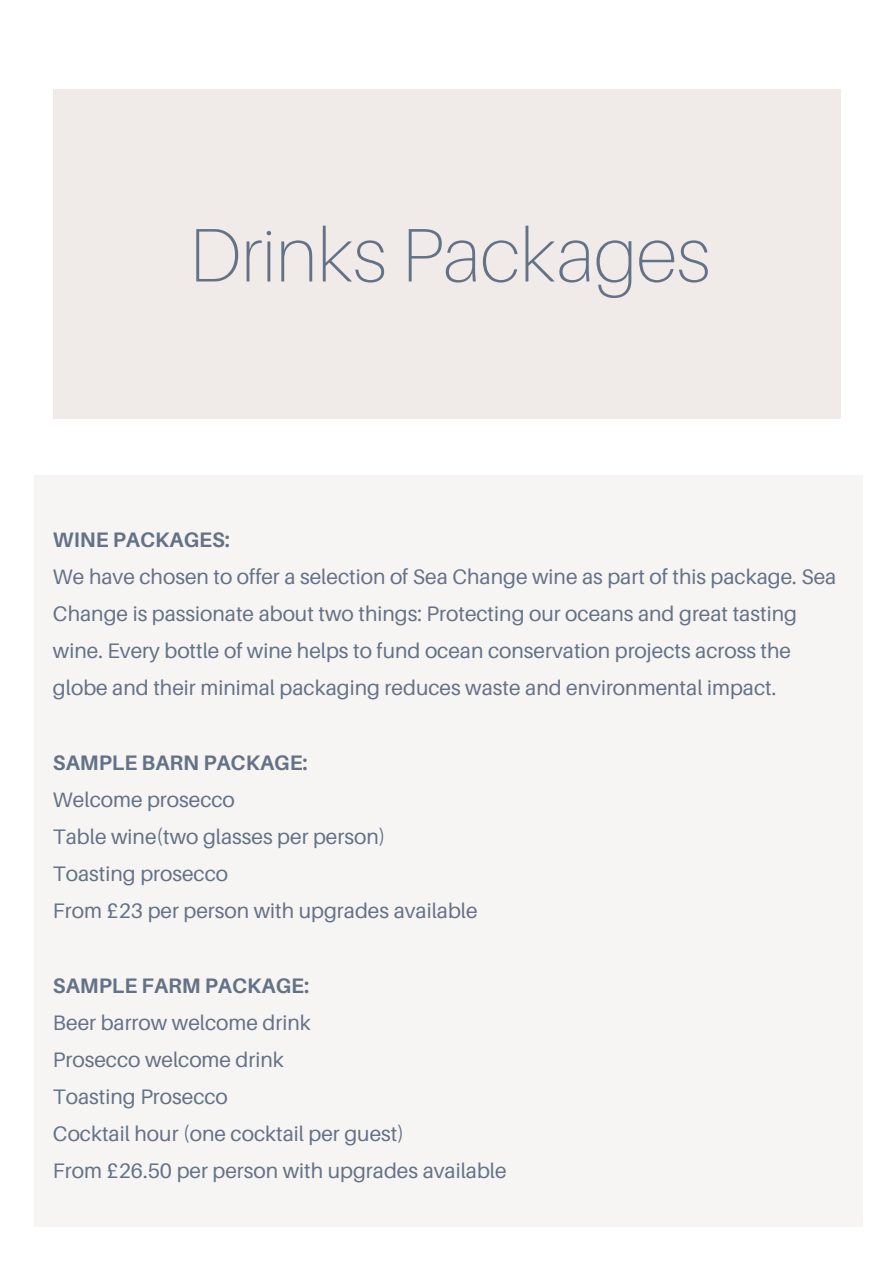
<style>
.page{position:relative;width:893px;height:1264px;background:#fff}
.page>*{position:absolute;margin:0;border:0;box-sizing:border-box;transform-origin:0 0}
.t1{font:100 75.9px "Aileron";color:#647287}
.t2{font:21px/37.2px "Aileron";color:#647287}
.t3{font:700 21px "Aileron";color:#647287}
</style>
<div class="page">
<div style="left:34px;top:475px;width:828px;height:752px;background:#f7f5f3"></div>
<div style="left:53px;top:89px;width:787px;height:330px;background:#f0ebe8"></div>
<p class="t1" style="left:189px;top:208px;width:523px">Drinks Packages</p>
<p class="t3" style="left:53px;top:526px;width:178px">WINE PACKAGES:</p>
<p class="t2" style="left:53px;top:557px;width:784px">We have chosen to offer a selection of Sea Change wine as part of this package. Sea Change is passionate about two things: Protecting our oceans and great tasting wine. Every bottle of wine helps to fund ocean conservation projects across the globe and their minimal packaging reduces waste and environmental impact.</p>
<p class="t3" style="left:53px;top:749px;width:256px">SAMPLE BARN PACKAGE:</p>
<p class="t2" style="left:53px;top:780px;width:183px">Welcome prosecco</p>
<p class="t2" style="left:53px;top:817px;width:334px">Table wine(two glasses per person)</p>
<p class="t2" style="left:53px;top:854px;width:177px">Toasting prosecco</p>
<p class="t2" style="left:53px;top:891px;width:426px">From £23 per person with upgrades available</p>
<p class="t3" style="left:53px;top:972px;width:258px">SAMPLE FARM PACKAGE:</p>
<p class="t2" style="left:53px;top:1003px;width:259px">Beer barrow welcome drink</p>
<p class="t2" style="left:53px;top:1040px;width:232px">Prosecco welcome drink</p>
<p class="t2" style="left:53px;top:1077px;width:176px">Toasting Prosecco</p>
<p class="t2" style="left:53px;top:1114px;width:352px">Cocktail hour (one cocktail per guest)</p>
<p class="t2" style="left:53px;top:1151px;width:455px">From £26.50 per person with upgrades available</p>
</div>
